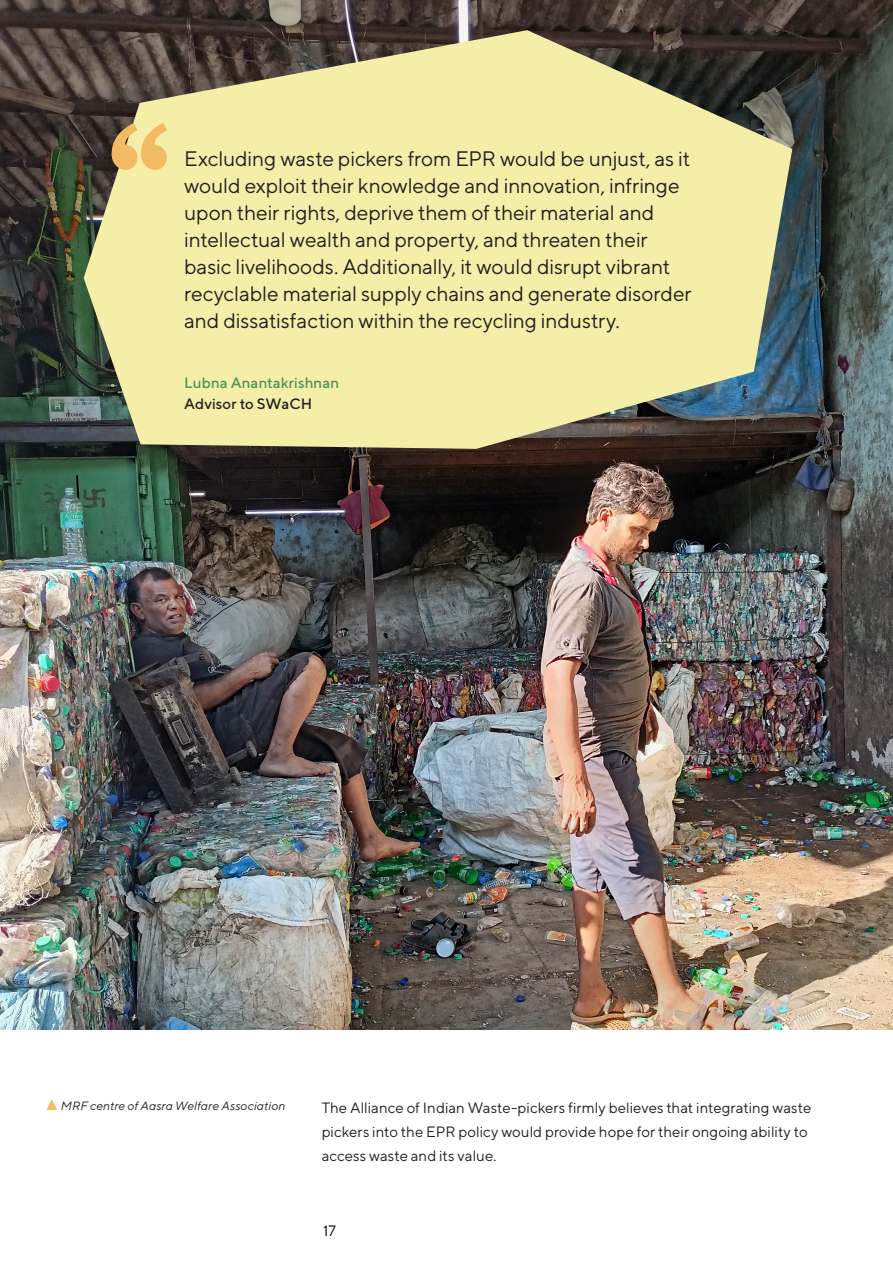
<style>
.page{position:relative;width:893px;height:1263px;background:#fff}
.page>*{position:absolute;margin:0;border:0;box-sizing:border-box;transform-origin:0 0}
.quote{font:21px/27px "TT Norms";letter-spacing:-.01em;color:#231f20}
.t1{font:15px/24px "TT Norms";color:#231f20}
.quote_name{font:500 15px "TT Norms";letter-spacing:.005em;color:#519259}
.quote_designation{font:500 15px "TT Norms";letter-spacing:.005em;color:#231f20}
.t2{font:15px "TT Norms";color:#000}
.Image_caption{font:italic 12px "TT Norms";letter-spacing:.01em;color:#231f20}
</style>
<div class="page">
<img style="left:0;top:0;width:893px;height:1029px">
<svg style="left:84px;top:30px;width:708px;height:419px;background:#cdc992"></svg>
<svg style="left:46px;top:1099px;width:11px;height:11px"></svg>
<svg style="left:112px;top:123px;width:55px;height:47px;background:#e1be73"></svg>
<p class="quote" style="left:184px;top:144px;width:509px">Excluding waste pickers from EPR would be unjust, as it would exploit their knowledge and innovation, infringe upon their rights, deprive them of their material and intellectual wealth and property, and threaten their basic livelihoods. Additionally, it would disrupt vibrant recyclable material supply chains and generate disorder and dissatisfaction within the recycling industry.</p>
<p class="quote_name" style="left:184px;top:373px;width:156px">Lubna Anantakrishnan</p>
<p class="quote_designation" style="left:184px;top:394px;width:130px">Advisor to SWaCH</p>
<p class="Image_caption" style="left:61px;top:1098px;width:226px">MRF centre of Aasra Welfare Association</p>
<p class="t1" style="left:322px;top:1095px;width:491px">The Alliance of Indian Waste-pickers firmly believes that integrating waste pickers into the EPR policy would provide hope for their ongoing ability to access waste and its value.</p>
<p class="t2" style="left:323px;top:1222px;width:14px">17</p>
</div>
